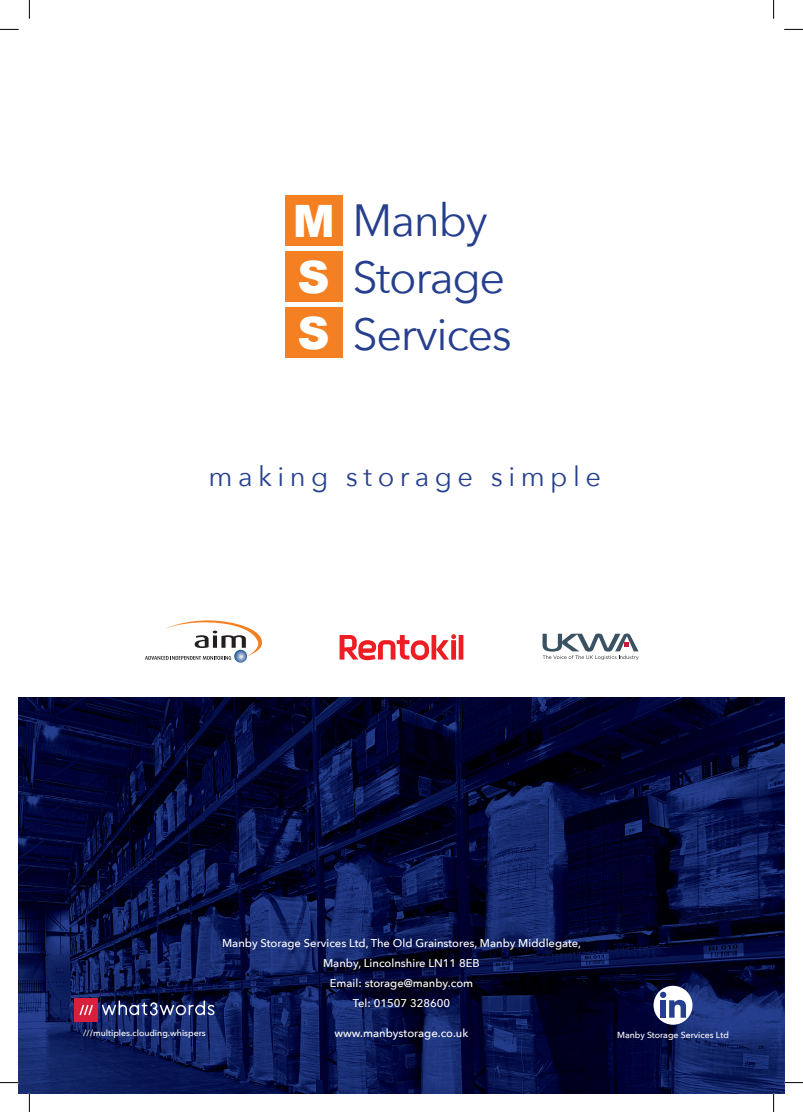
<style>
.page{position:relative;width:803px;height:1112px;background:#fff}
.page>*{position:absolute;margin:0;border:0;box-sizing:border-box;transform-origin:0 0}
.t1{font:45px/56.9px "Avenir Next";letter-spacing:-.03em;color:#253f8e}
.t2{font:900 44.62px/56.1px "Arial";color:#fff}
.t3{font:27.25px "Avenir Next";letter-spacing:.2em;color:#253f8e}
.t4{font:500 11.25px/20px "Avenir Next";color:#fff;text-align:center}
.t5{font:500 8.75px "Avenir Next";color:#fff}
.s1{font-family:"Arial";font-weight:900;font-size:44.62px;color:#fff}
</style>
<div class="page">
<img style="left:19px;top:697px;width:765px;height:395px">
<svg style="left:542px;top:633px;width:96px;height:26px"></svg>
<svg style="left:340px;top:634px;width:123px;height:26px"></svg>
<div style="left:74px;top:997px;width:24px;height:24px;background:#da1f3d"></div>
<svg style="left:80px;top:1004px;width:13px;height:10px"></svg>
<svg style="left:102px;top:1000px;width:112px;height:15px;background:#48527d"></svg>
<div style="left:653px;top:985px;width:39px;height:39px;background:#fff;border-radius:50%"></div>
<svg style="left:660px;top:991px;width:26px;height:26px"></svg>
<svg style="left:145px;top:620px;width:117px;height:42px"></svg>
<div style="left:285px;top:195px;width:57px;height:51px;background:#f58021"></div>
<div style="left:285px;top:251px;width:57px;height:51px;background:#f58021"></div>
<div style="left:285px;top:307px;width:57px;height:51px;background:#f58021"></div>
<svg style="left:0;top:29px;width:19px;height:1px"></svg>
<svg style="left:784px;top:29px;width:19px;height:1px"></svg>
<svg style="left:0;top:1081px;width:19px;height:2px"></svg>
<svg style="left:784px;top:1081px;width:19px;height:2px"></svg>
<svg style="left:29px;top:0;width:1px;height:19px"></svg>
<svg style="left:29px;top:1092px;width:1px;height:19px"></svg>
<svg style="left:773px;top:0;width:1px;height:19px"></svg>
<svg style="left:773px;top:1092px;width:1px;height:19px"></svg>
<h1 class="t1" style="left:352px;top:190px;width:161px;text-indent:-60px"><span class="s1">M</span> Manby<br>Storage<br>Services</h1>
<h2 class="t2" style="left:297px;top:247px;width:34px">S<br>S</h2>
<h3 class="t3" style="left:208px;top:453px;width:394px">making storage simple</h3>
<p class="t4" style="left:222px;top:932px;width:361px">Manby Storage Services Ltd, The Old Grainstores, Manby Middlegate, Manby, Lincolnshire LN11 8EB<br>Email: storage@manby.com<br>Tel: 01507 328600</p>
<p class="t5" style="left:83px;top:1025px;width:124px">///multiples.clouding.whispers</p>
<p class="t4" style="left:335px;top:1022px;width:135px">www.manbystorage.co.uk</p>
<p class="t5" style="left:617px;top:1026px;width:113px">Manby Storage Services Ltd</p>
</div>
